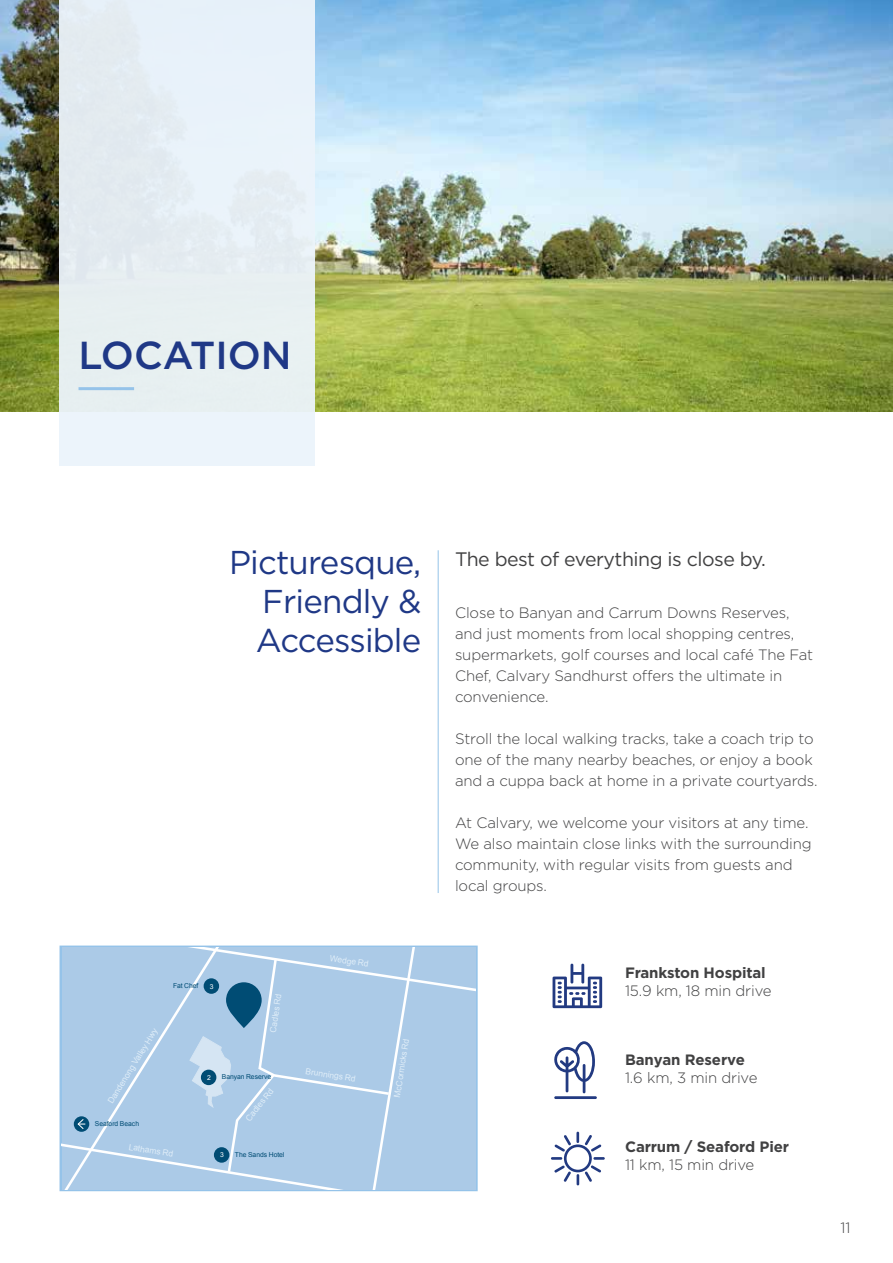
<style>
.page{position:relative;width:893px;height:1263px;background:#fff}
.page>*{position:absolute;margin:0;border:0;box-sizing:border-box;transform-origin:0 0}
.t1{font:500 39px "Gotham";color:#1f3886}
.t2{font:33px/39px "Gotham";letter-spacing:-.025em;color:#1f3886;text-align:justify}
.t3{font:19.5px "Gotham";letter-spacing:-.025em;color:#414142}
.t4{font:300 15px/21px "Gotham";letter-spacing:-.01em;color:#414142}
.t5{font:700 15px "Gotham";letter-spacing:-.01em;color:#414142}
.t6{font:8.55px "Arial";color:#dfedf8}
.t7{font:6.75px "Arial";letter-spacing:-.005em;color:#004c74}
.t8{font:6.75px "Arial";color:#fff}
</style>
<div class="page">
<img style="left:0;top:0;width:893px;height:412px">
<hr style="left:438px;top:550px;width:1px;height:343px;background:#95c3e9">
<svg style="left:554px;top:1041px;width:41px;height:52px"></svg>
<hr style="left:554px;top:1096px;width:43px;height:3px;background:#223a81">
<svg style="left:551px;top:1132px;width:54px;height:53px"></svg>
<div style="left:60px;top:0;width:255px;height:465px;background:#e7f0f2"></div>
<hr style="left:79px;top:387px;width:55px;height:3px;background:#95c3e9">
<svg style="left:553px;top:964px;width:49px;height:44px"></svg>
<svg style="left:60px;top:945px;width:418px;height:246px;background:#a6cbeb"></svg>
<svg style="left:62px;top:947px;width:413px;height:242px;background:#abc9e5"></svg>
<h1 class="t1" style="left:79px;top:330px;width:215px">LOCATION</h1>
<h2 class="t2" style="left:256px;top:542px;width:167px;text-indent:-27px">Picturesque, Friendly &amp; Accessible</h2>
<p class="t6" style="left:105px;top:1099px;width:88px;rotate:-58deg">Dandenong Valley Hwy</p>
<p class="t7" style="left:95px;top:1119px;width:46px">Seaford Beach</p>
<p class="t7" style="left:173px;top:981px;width:27px">Fat Chef</p>
<p class="t8" style="left:210px;top:982px;width:5px">3</p>
<p class="t6" style="left:267px;top:1031px;width:40px;rotate:-82deg">Cadles Rd</p>
<p class="t8" style="left:207px;top:1073px;width:5px">2</p>
<p class="t7" style="left:222px;top:1072px;width:51px">Banyan Reserve</p>
<p class="t6" style="left:243px;top:1116px;width:40px;rotate:-51deg">Cadles Rd</p>
<p class="t6" style="left:130px;top:1141px;width:46px;rotate:9deg">Lathams Rd</p>
<p class="t8" style="left:220px;top:1150px;width:5px">3</p>
<p class="t7" style="left:235px;top:1150px;width:51px">The Sands Hotel</p>
<p class="t6" style="left:331px;top:952px;width:41px;rotate:9deg">Wedge Rd</p>
<p class="t6" style="left:306px;top:1065px;width:52px;rotate:9deg">Brunnings Rd</p>
<p class="t6" style="left:391px;top:1096px;width:61px;rotate:-81deg">McCormicks Rd</p>
<h3 class="t3" style="left:455px;top:546px;width:312px">The best of everything is close by.</h3>
<p class="t4" style="left:455px;top:601px;width:360px">Close to Banyan and Carrum Downs Reserves, and just moments from local shopping centres, supermarkets, golf courses and local café The Fat Chef, Calvary Sandhurst offers the ultimate in convenience.</p>
<p class="t4" style="left:455px;top:727px;width:364px">Stroll the local walking tracks, take a coach trip to one of the many nearby beaches, or enjoy a book and a cuppa back at home in a private courtyards.</p>
<p class="t4" style="left:455px;top:811px;width:358px">At Calvary, we welcome your visitors at any time.<br>We also maintain close links with the surrounding community, with regular visits from guests and local groups.</p>
<p class="t5" style="left:625px;top:963px;width:142px">Frankston Hospital</p>
<p class="t4" style="left:625px;top:980px;width:148px">15.9 km, 18 min drive</p>
<p class="t5" style="left:625px;top:1050px;width:122px">Banyan Reserve</p>
<p class="t4" style="left:625px;top:1067px;width:134px">1.6 km, 3 min drive</p>
<p class="t5" style="left:625px;top:1136px;width:166px">Carrum / Seaford Pier</p>
<p class="t4" style="left:625px;top:1154px;width:131px">11 km, 15 min drive</p>
<p class="t4" style="left:840px;top:1217px;width:11px">11</p>
</div>
